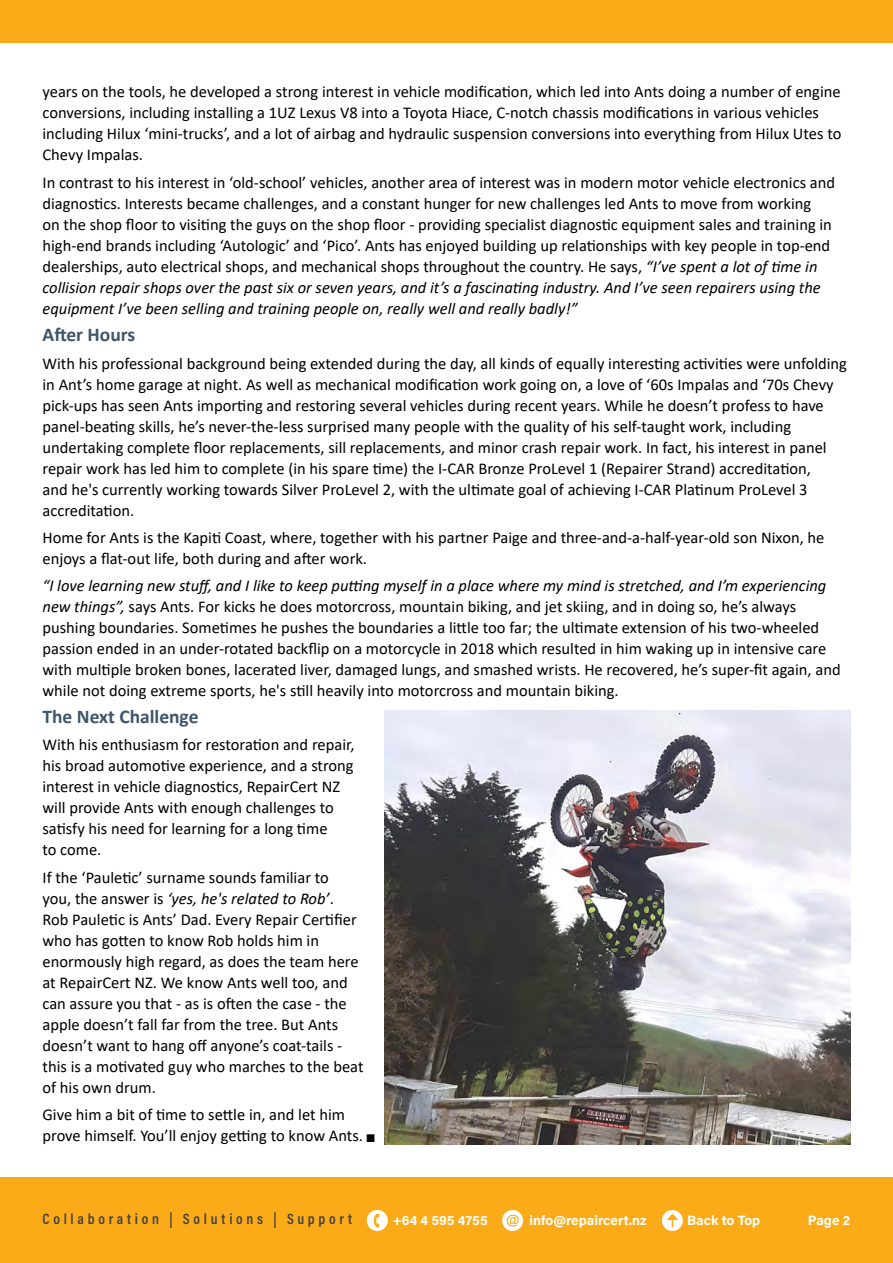
<style>
.page{position:relative;width:893px;height:1263px;background:#fff}
.page>*{position:absolute;margin:0;border:0;box-sizing:border-box;transform-origin:0 0}
.t1{font:700 19.5px "Calibri";color:#3e556a}
.t2{font:16.5px/21px "Calibri";color:#000}
.t3{font:600 15px "Acumin Pro Cond";letter-spacing:.25em;color:#414042}
.t4{font:700 13.5px "Acumin Pro";color:#fff}
.s1{font-style:italic}
</style>
<div class="page">
<div style="left:0;top:0;width:893px;height:43px;background:#fbab18"></div>
<div style="left:0;top:1178px;width:893px;height:85px;background:#fbab18"></div>
<div style="left:367px;top:1210px;width:21px;height:21px;background:#fff;border-radius:50%"></div>
<svg style="left:374px;top:1214px;width:5px;height:13px"></svg>
<div style="left:502px;top:1210px;width:21px;height:21px;background:#fff;border-radius:50%"></div>
<svg style="left:507px;top:1215px;width:12px;height:11px"></svg>
<div style="left:662px;top:1210px;width:21px;height:21px;background:#fff;border-radius:50%"></div>
<svg style="left:666px;top:1214px;width:12px;height:13px"></svg>
<img style="left:385px;top:710px;width:465px;height:435px">
<p class="t2" style="left:43px;top:81px;width:800px">years on the tools, he developed a strong interest in vehicle modification, which led into Ants doing a number of engine conversions, including installing a 1UZ Lexus V8 into a Toyota Hiace, C-notch chassis modifications in various vehicles including Hilux ‘mini-trucks’, and a lot of airbag and hydraulic suspension conversions into everything from Hilux Utes to Chevy Impalas.</p>
<p class="t2" style="left:43px;top:171px;width:794px">In contrast to his interest in ‘old-school’ vehicles, another area of interest was in modern motor vehicle electronics and diagnostics. Interests became challenges, and a constant hunger for new challenges led Ants to move from working<br>on the shop floor to visiting the guys on the shop floor - providing specialist diagnostic equipment sales and training in high-end brands including ‘Autologic’ and ‘Pico’. Ants has enjoyed building up relationships with key people in top-end dealerships, auto electrical shops, and mechanical shops throughout the country. He says, <span class="s1">“I’ve spent a lot of time in collision repair shops over the past six or seven years, and it’s a fascinating industry. And I’ve seen repairers using the equipment I’ve been selling and training people on, really well and really badly!”</span></p>
<p class="t1" style="left:43px;top:321px;width:94px">After Hours</p>
<p class="t2" style="left:43px;top:352px;width:806px">With his professional background being extended during the day, all kinds of equally interesting activities were unfolding in Ant’s home garage at night. As well as mechanical modification work going on, a love of ‘60s Impalas and ‘70s Chevy pick-ups has seen Ants importing and restoring several vehicles during recent years. While he doesn’t profess to have panel-beating skills, he’s never-the-less surprised many people with the quality of his self-taught work, including undertaking complete floor replacements, sill replacements, and minor crash repair work. In fact, his interest in panel repair work has led him to complete (in his spare time) the I-CAR Bronze ProLevel 1 (Repairer Strand) accreditation,<br>and he's currently working towards Silver ProLevel 2, with the ultimate goal of achieving I-CAR Platinum ProLevel 3 accreditation.</p>
<p class="t2" style="left:43px;top:527px;width:783px">Home for Ants is the Kapiti Coast, where, together with his partner Paige and three-and-a-half-year-old son Nixon, he enjoys a flat-out life, both during and after work.</p>
<p class="t2" style="left:43px;top:575px;width:800px"><span class="s1">“I love learning new stuff, and I like to keep putting myself in a place where my mind is stretched, and I’m experiencing new things”,</span> says Ants. For kicks he does motorcross, mountain biking, and jet skiing, and in doing so, he’s always pushing boundaries. Sometimes he pushes the boundaries a little too far; the ultimate extension of his two-wheeled passion ended in an under-rotated backflip on a motorcycle in 2018 which resulted in him waking up in intensive care with multiple broken bones, lacerated liver, damaged lungs, and smashed wrists. He recovered, he’s super-fit again, and while not doing extreme sports, he's still heavily into motorcross and mountain biking.</p>
<p class="t1" style="left:43px;top:703px;width:157px">The Next Challenge</p>
<p class="t2" style="left:43px;top:734px;width:314px">With his enthusiasm for restoration and repair, his broad automotive experience, and a strong interest in vehicle diagnostics, RepairCert NZ will provide Ants with enough challenges to satisfy his need for learning for a long time<br>to come.</p>
<p class="t2" style="left:43px;top:866px;width:323px">If the ‘Pauletic’ surname sounds familiar to<br>you, the answer is <span class="s1">‘yes, he's related to Rob’</span>.<br>Rob Pauletic is Ants’ Dad. Every Repair Certifier who has gotten to know Rob holds him in enormously high regard, as does the team here at RepairCert NZ. We know Ants well too, and can assure you that - as is often the case - the apple doesn’t fall far from the tree. But Ants doesn’t want to hang off anyone’s coat-tails - this is a motivated guy who marches to the beat of his own drum.</p>
<p class="t2" style="left:43px;top:1104px;width:335px">Give him a bit of time to settle in, and let him prove himself. You’ll enjoy getting to know Ants. ■</p>
<p class="t3" style="left:43px;top:1209px;width:311px">Collaboration | Solutions | Support</p>
<p class="t4" style="left:392px;top:1210px;width:97px">+64 4 595 4755</p>
<p class="t4" style="left:529px;top:1210px;width:119px">info@repaircert.nz</p>
<p class="t4" style="left:687px;top:1210px;width:75px">Back to Top</p>
<p class="t4" style="left:808px;top:1210px;width:44px">Page 2</p>
</div>
